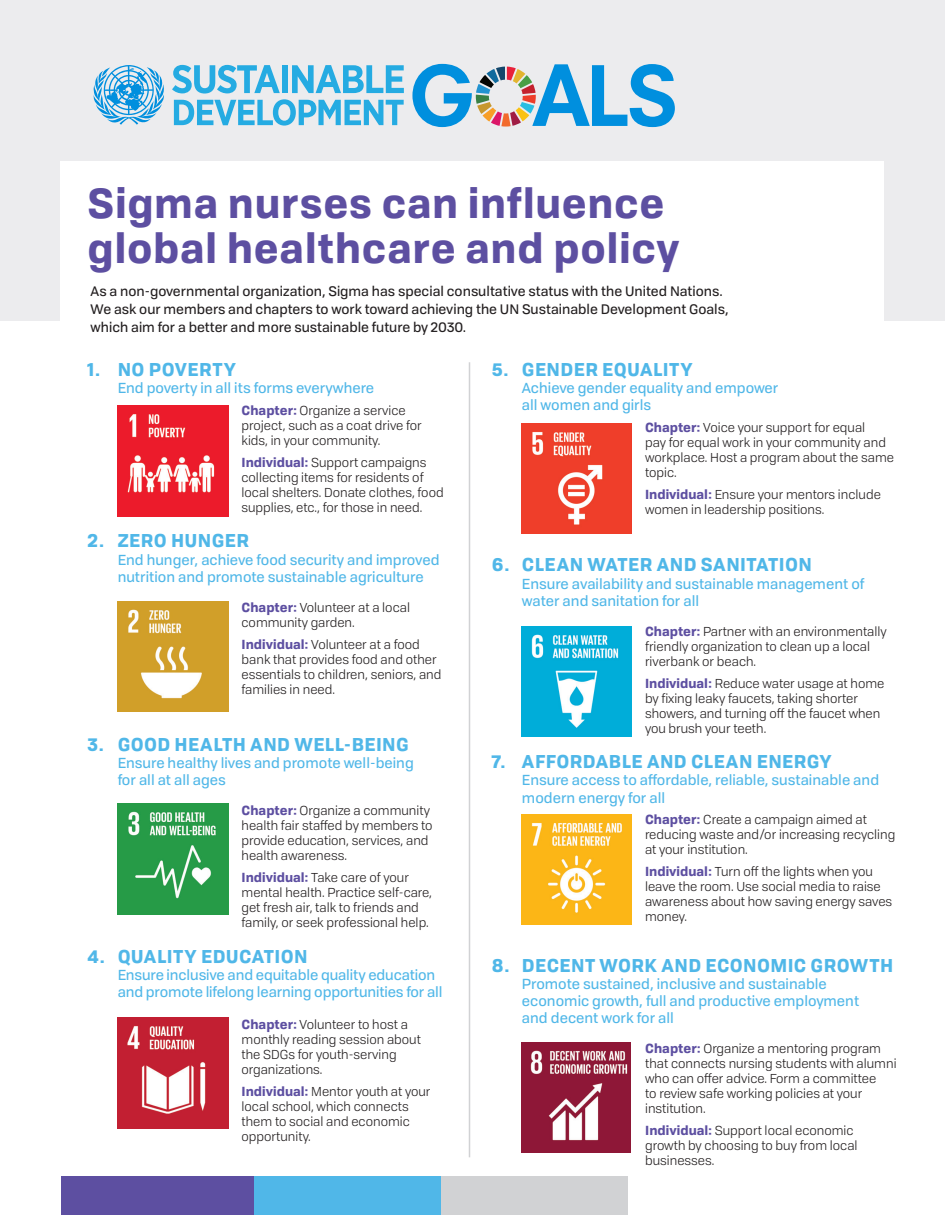
<style>
.page{position:relative;width:945px;height:1215px;background:#fff}
.page>*{position:absolute;margin:0;border:0;box-sizing:border-box;transform-origin:0 0}
.Large_subhead{font:700 40.5px/45px "Tofino Personal";letter-spacing:.015em;color:#5d4fa1}
.Number_Heads{font:700 18px "Tofino Personal";letter-spacing:.025em;color:#50b7e8}
.Description{font:14.25px/17.2px "Tofino Personal";color:#50b7e8}
.What_to_do{font:13.5px/18px "Tofino Personal";color:#231f20}
.What_to_do-2{font:12.75px/15px "Tofino Personal";color:#231f20}
.Description-2{font:12.75px/15px "Tofino Personal";color:#231f20}
.s1{font-weight:700;color:#5d4fa1}
</style>
<div class="page">
<div style="left:0;top:0;width:945px;height:320px;background:#ececee"></div>
<div style="left:61px;top:161px;width:823px;height:984px;background:#fff"></div>
<div style="left:61px;top:1176px;width:194px;height:39px;background:#5d4fa1"></div>
<div style="left:255px;top:1176px;width:186px;height:39px;background:#50b7e8"></div>
<div style="left:441px;top:1176px;width:187px;height:39px;background:#d1d2d4"></div>
<svg style="left:172px;top:65px;width:232px;height:61px"></svg>
<svg style="left:93px;top:65px;width:71px;height:60px"></svg>
<svg style="left:412px;top:64px;width:263px;height:63px"></svg>
<hr style="left:469px;top:362px;width:1px;height:795px;background:#d1d2d4">
<img style="left:118px;top:406px;width:110px;height:110px">
<img style="left:118px;top:601px;width:110px;height:111px">
<img style="left:118px;top:804px;width:110px;height:110px">
<img style="left:118px;top:1018px;width:110px;height:110px">
<img style="left:521px;top:423px;width:111px;height:111px">
<img style="left:521px;top:626px;width:111px;height:111px">
<img style="left:521px;top:815px;width:111px;height:110px">
<img style="left:521px;top:1042px;width:110px;height:111px">
<p class="Large_subhead" style="left:88px;top:178px;width:593px">Sigma nurses can influence global healthcare and policy</p>
<p class="What_to_do" style="left:91px;top:281px;width:640px">As a non-governmental organization, Sigma has special consultative status with the United Nations.<br>We ask our members and chapters to work toward achieving the UN Sustainable Development Goals, which aim for a better and more sustainable future by 2030.</p>
<p class="Number_Heads" style="left:88px;top:355px;width:150px">1. NO POVERTY</p>
<p class="Description" style="left:118px;top:378px;width:258px">End poverty in all its forms everywhere</p>
<p class="What_to_do-2" style="left:242px;top:402px;width:182px"><span class="s1">Chapter:</span> Organize a service project, such as a coat drive for kids, in your community.</p>
<p class="What_to_do-2" style="left:242px;top:454px;width:204px"><span class="s1">Individual:</span> Support campaigns collecting items for residents of local shelters. Donate clothes, food supplies, etc., for those in need.</p>
<p class="Number_Heads" style="left:88px;top:526px;width:163px">2. ZERO HUNGER</p>
<p class="Description" style="left:118px;top:550px;width:323px">End hunger, achieve food security and improved nutrition and promote sustainable agriculture</p>
<p class="Description-2" style="left:242px;top:599px;width:170px"><span class="s1">Chapter:</span> Volunteer at a local community garden.</p>
<p class="What_to_do-2" style="left:242px;top:636px;width:202px"><span class="s1">Individual:</span> Volunteer at a food bank that provides food and other essentials to children, seniors, and families in need.</p>
<p class="Number_Heads" style="left:88px;top:729px;width:323px">3. GOOD HEALTH AND WELL-BEING</p>
<p class="Description" style="left:118px;top:753px;width:298px">Ensure healthy lives and promote well-being for all at all ages</p>
<p class="Description-2" style="left:242px;top:802px;width:193px"><span class="s1">Chapter:</span> Organize a community health fair staffed by members to provide education, services, and health awareness.</p>
<p class="What_to_do-2" style="left:242px;top:869px;width:192px"><span class="s1">Individual:</span> Take care of your mental health. Practice self-care, get fresh air, talk to friends and family, or seek professional help.</p>
<p class="Number_Heads" style="left:88px;top:941px;width:222px">4. QUALITY EDUCATION</p>
<p class="Description" style="left:118px;top:965px;width:326px">Ensure inclusive and equitable quality education and promote lifelong learning opportunities for all</p>
<p class="Description-2" style="left:242px;top:1016px;width:181px"><span class="s1">Chapter:</span> Volunteer to host a monthly reading session about the SDGs for youth-serving organizations.</p>
<p class="What_to_do-2" style="left:242px;top:1083px;width:191px"><span class="s1">Individual:</span> Mentor youth at your local school, which connects them to social and economic opportunity.</p>
<p class="Number_Heads" style="left:492px;top:355px;width:202px">5. GENDER EQUALITY</p>
<p class="Description" style="left:522px;top:378px;width:258px">Achieve gender equality and empower all women and girls</p>
<p class="What_to_do-2" style="left:645px;top:419px;width:251px"><span class="s1">Chapter:</span> Voice your support for equal<br>pay for equal work in your community and workplace. Host a program about the same topic.</p>
<p class="What_to_do-2" style="left:645px;top:486px;width:237px"><span class="s1">Individual:</span> Ensure your mentors include women in leadership positions.</p>
<p class="Number_Heads" style="left:492px;top:550px;width:322px">6. CLEAN WATER AND SANITATION</p>
<p class="Description" style="left:522px;top:574px;width:344px">Ensure availability and sustainable management of water and sanitation for all</p>
<p class="Description-2" style="left:645px;top:623px;width:243px"><span class="s1">Chapter:</span> Partner with an environmentally friendly organization to clean up a local riverbank or beach.</p>
<p class="What_to_do-2" style="left:645px;top:675px;width:241px"><span class="s1">Individual:</span> Reduce water usage at home by fixing leaky faucets, taking shorter showers, and turning off the faucet when you brush your teeth.</p>
<p class="Number_Heads" style="left:492px;top:747px;width:341px">7. AFFORDABLE AND CLEAN ENERGY</p>
<p class="Description" style="left:522px;top:771px;width:359px">Ensure access to affordable, reliable, sustainable and modern energy for all</p>
<p class="What_to_do-2" style="left:645px;top:811px;width:252px"><span class="s1">Chapter:</span> Create a campaign aimed at reducing waste and/or increasing recycling at your institution.</p>
<p class="What_to_do-2" style="left:645px;top:863px;width:249px"><span class="s1">Individual:</span> Turn off the lights when you leave the room. Use social media to raise awareness about how saving energy saves money.</p>
<p class="Number_Heads" style="left:492px;top:950px;width:403px">8. DECENT WORK AND ECONOMIC GROWTH</p>
<p class="Description" style="left:522px;top:974px;width:339px">Promote sustained, inclusive and sustainable economic growth, full and productive employment and decent work for all</p>
<p class="Description-2" style="left:645px;top:1040px;width:253px"><span class="s1">Chapter:</span> Organize a mentoring program that connects nursing students with alumni who can offer advice. Form a committee<br>to review safe working policies at your institution.</p>
<p class="What_to_do-2" style="left:645px;top:1122px;width:214px"><span class="s1">Individual:</span> Support local economic growth by choosing to buy from local businesses.</p>
</div>
